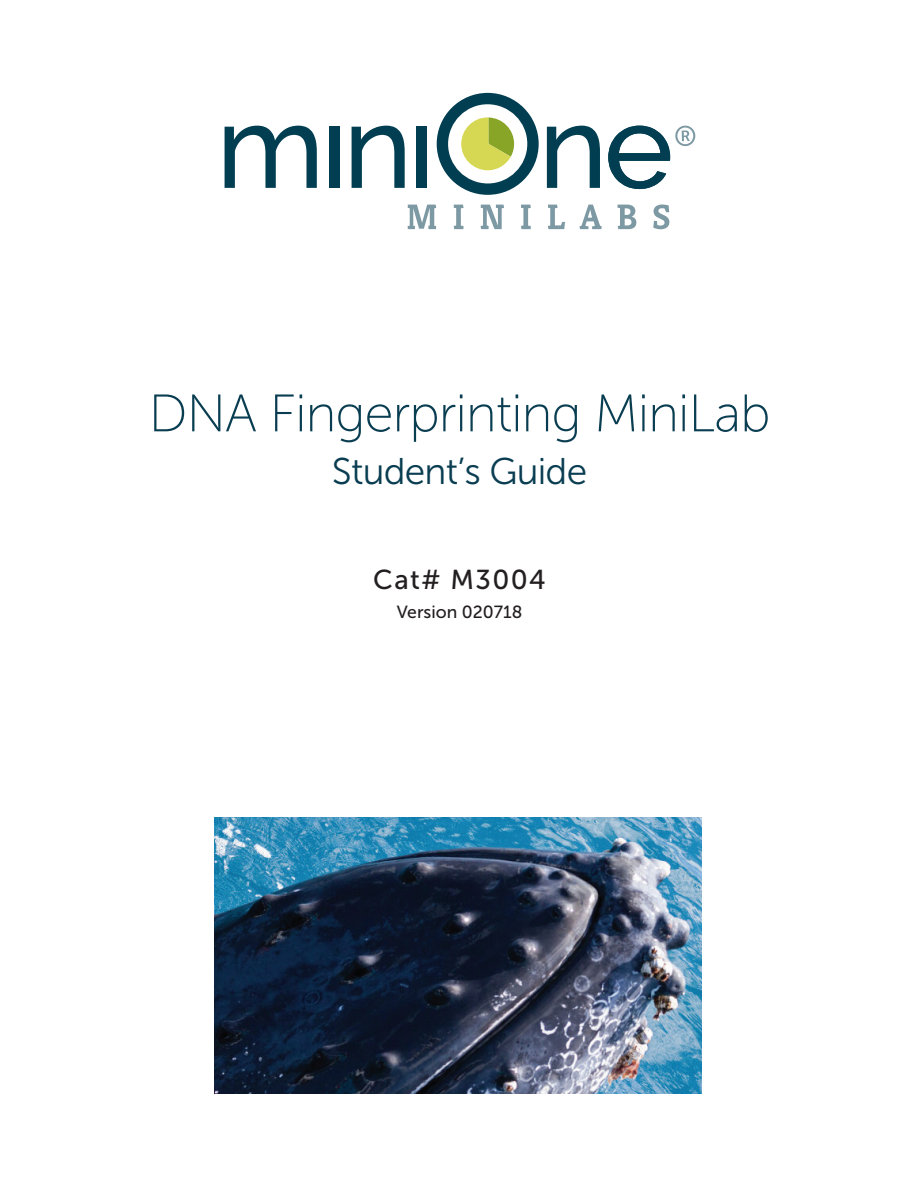
<style>
.page{position:relative;width:918px;height:1188px;background:#fff}
.page>*{position:absolute;margin:0;border:0;box-sizing:border-box;transform-origin:0 0}
.t1{font:52.65px "Museo Sans 100";letter-spacing:-.02em;color:#093d51}
.t2{font:37.05px "Museo Sans 300";letter-spacing:-.02em;color:#093d51}
.t3{font:27.3px "Museo Sans 500";letter-spacing:.05em;color:#231f20}
.t4{font:17.55px "Museo Sans 500";color:#231f20}
</style>
<div class="page">
<img style="left:215px;top:818px;width:486px;height:275px">
<svg style="left:225px;top:126px;width:92px;height:62px"></svg>
<div style="left:329px;top:127px;width:10px;height:61px;background:#013e51"></div>
<svg style="left:352px;top:126px;width:53px;height:62px"></svg>
<div style="left:417px;top:127px;width:10px;height:61px;background:#013e51"></div>
<svg style="left:547px;top:126px;width:53px;height:62px"></svg>
<svg style="left:408px;top:205px;width:28px;height:24px"></svg>
<svg style="left:454px;top:205px;width:10px;height:24px"></svg>
<svg style="left:481px;top:205px;width:23px;height:24px"></svg>
<svg style="left:521px;top:205px;width:10px;height:24px"></svg>
<svg style="left:548px;top:205px;width:17px;height:24px"></svg>
<svg style="left:580px;top:205px;width:22px;height:24px"></svg>
<svg style="left:618px;top:205px;width:18px;height:24px"></svg>
<svg style="left:653px;top:205px;width:16px;height:24px"></svg>
<svg style="left:437px;top:93px;width:102px;height:102px"></svg>
<svg style="left:608px;top:125px;width:87px;height:64px"></svg>
<p class="t1" style="left:149px;top:385px;width:624px">DNA Fingerprinting MiniLab</p>
<p class="t2" style="left:332px;top:451px;width:257px">Student’s Guide</p>
<p class="t3" style="left:373px;top:565px;width:174px">Cat# M3004</p>
<p class="t4" style="left:397px;top:602px;width:127px">Version 020718</p>
</div>
